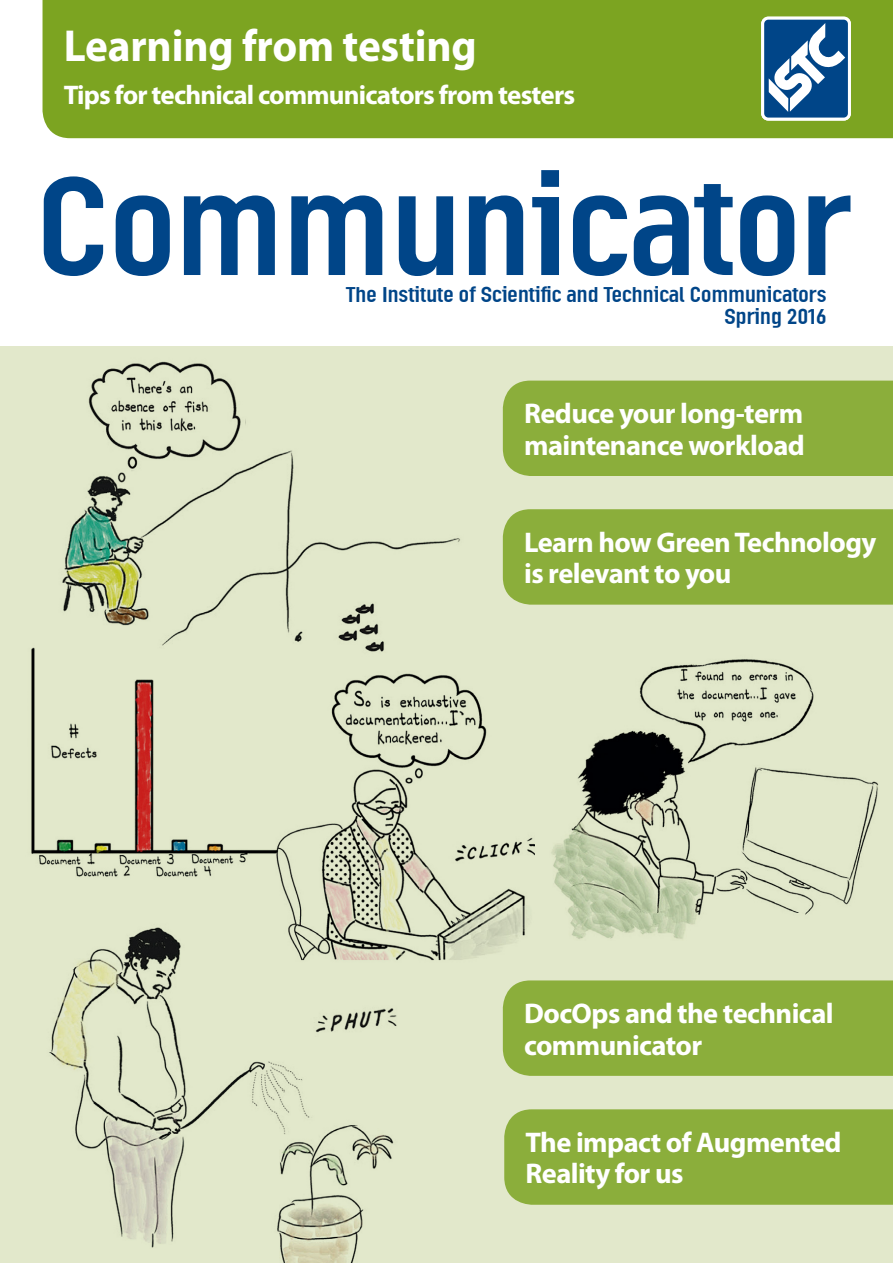
<style>
.page{position:relative;width:893px;height:1263px;background:#fff}
.page>*{position:absolute;margin:0;border:0;box-sizing:border-box;transform-origin:0 0}
.CoverHeadline{font:141px "Linotype Ordinar";letter-spacing:-.01em;color:#004588}
.CoverStrapLarge{font:700 45px "Myriad Pro";letter-spacing:-.005em;color:#fff;scale:.96 1}
.CoverStrapSmall_Feat{font:700 28.5px/31.5px "Myriad Pro";letter-spacing:-.02em;color:#fff}
.CoverStrapSmall_Feat-2{font:700 27px "Myriad Pro";letter-spacing:-.03em;color:#fff}
.CoverSubHeadline{font:21.75px "Linotype Ordinar";letter-spacing:-.005em;color:#004588}
</style>
<div class="page">
<div style="left:0;top:347px;width:893px;height:916px;background:#e2e8cb"></div>
<div style="left:43px;top:0;width:850px;height:138px;background:#7ca421"></div>
<div style="left:503px;top:381px;width:390px;height:95px;background:#8bae3b"></div>
<div style="left:503px;top:509px;width:390px;height:96px;background:#8bae3b"></div>
<div style="left:503px;top:980px;width:390px;height:96px;background:#8bae3b"></div>
<div style="left:504px;top:1109px;width:389px;height:96px;background:#8bae3b"></div>
<img style="left:51px;top:346px;width:422px;height:306px">
<img style="left:282px;top:673px;width:253px;height:288px">
<img style="left:31px;top:636px;width:267px;height:248px">
<img style="left:49px;top:919px;width:364px;height:344px">
<img style="left:551px;top:659px;width:328px;height:280px">
<img style="left:40px;top:715px;width:67px;height:58px">
<div style="left:763px;top:18px;width:86px;height:101px;background:#004588;border-radius:6px"></div>
<svg style="left:768px;top:23px;width:77px;height:89px"></svg>
<div style="left:761px;top:17px;width:90px;height:104px;border:3px solid #fff;border-radius:6px"></div>
<p class="CoverStrapLarge" style="left:64px;top:17px;width:432px">Learning from testing</p>
<p class="CoverStrapSmall_Feat-2" style="left:64px;top:77px;width:513px">Tips for technical communicators from testers</p>
<p class="CoverHeadline" style="left:36px;top:142px;width:817px">Communicator</p>
<p class="CoverSubHeadline" style="left:346px;top:281px;width:482px">The Institute of Scientific and Technical Communicators</p>
<p class="CoverSubHeadline" style="left:724px;top:304px;width:104px">Spring 2016</p>
<p class="CoverStrapSmall_Feat" style="left:524px;top:397px;width:281px">Reduce your long-term</p>
<p class="CoverStrapSmall_Feat" style="left:524px;top:428px;width:282px">maintenance workload</p>
<p class="CoverStrapSmall_Feat" style="left:524px;top:526px;width:354px">Learn how Green Technology is relevant to you</p>
<p class="CoverStrapSmall_Feat" style="left:524px;top:997px;width:311px">DocOps and the technical communicator</p>
<p class="CoverStrapSmall_Feat" style="left:525px;top:1126px;width:318px">The impact of Augmented<br>Reality for us</p>
</div>
